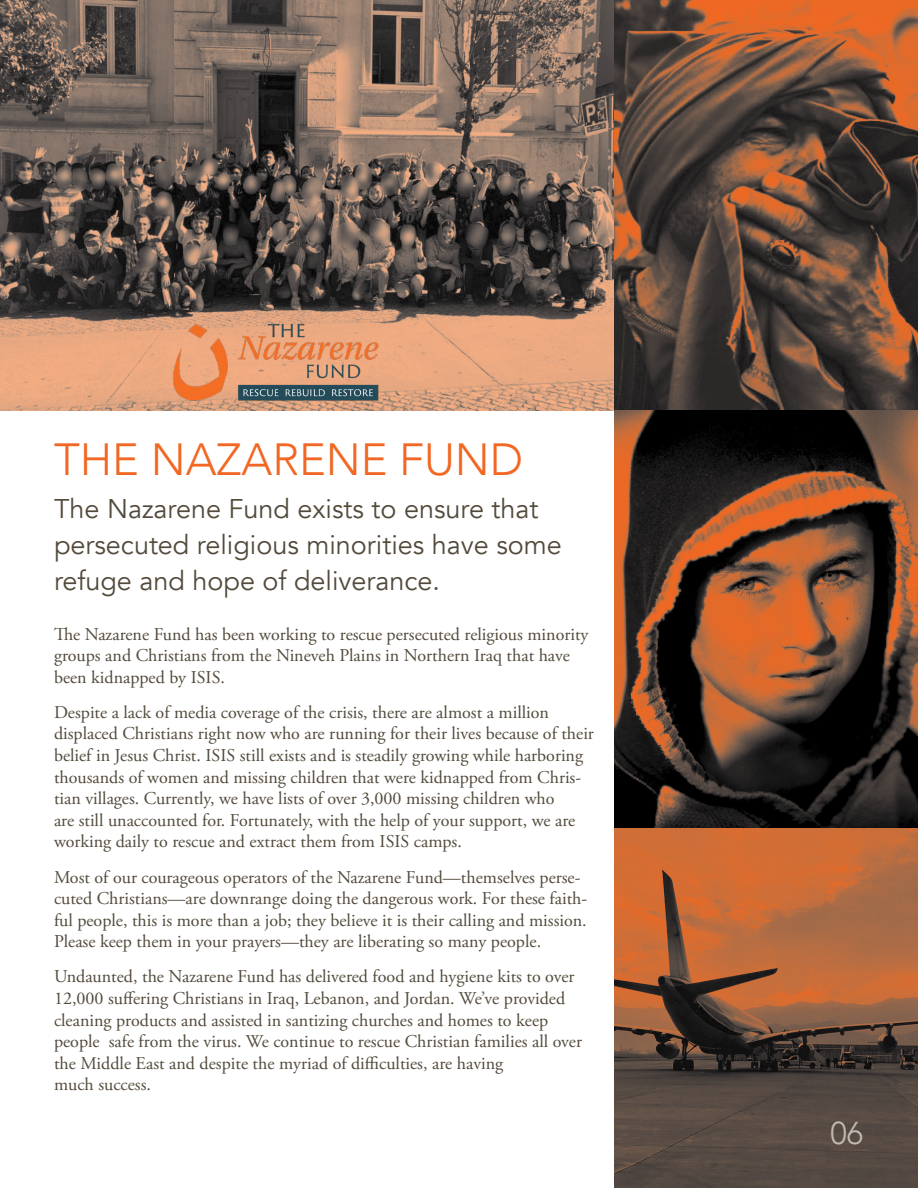
<style>
.page{position:relative;width:918px;height:1188px;background:#fff}
.page>*{position:absolute;margin:0;border:0;box-sizing:border-box;transform-origin:0 0}
.t1{font:300 45px "Avenir";color:#f16723}
.t2{font:300 31.5px "Avenir";color:#c2bbb1}
.t3{font:27px/36px "Avenir";color:#534a3b}
.t4{font:18px/21.6px "Adobe Garamond Pro";color:#534a3b}
</style>
<div class="page">
<img style="left:615px;top:827px;width:303px;height:361px">
<img style="left:0;top:0;width:615px;height:410px">
<svg style="left:615px;top:0;width:303px;height:410px"></svg>
<svg style="left:615px;top:410px;width:303px;height:417px"></svg>
<img style="left:154px;top:294px;width:243px;height:117px">
<h1 class="t1" style="left:54px;top:433px;width:471px">THE NAZARENE FUND</h1>
<h3 class="t3" style="left:54px;top:491px;width:509px">The Nazarene Fund exists to ensure that persecuted religious minorities have some refuge and hope of deliverance.</h3>
<p class="t4" style="left:54px;top:624px;width:536px">The Nazarene Fund has been working to rescue persecuted religious minority groups and Christians from the Nineveh Plains in Northern Iraq that have been kidnapped by ISIS.</p>
<p class="t4" style="left:54px;top:702px;width:541px">Despite a lack of media coverage of the crisis, there are almost a million displaced Christians right now who are running for their lives because of their belief in Jesus Christ. ISIS still exists and is steadily growing while harboring thousands of women and missing children that were kidnapped from Chris&shy;tian villages. Currently, we have lists of over 3,000 missing children who<br>are still unaccounted for. Fortunately, with the help of your support, we are working daily to rescue and extract them from ISIS camps.</p>
<p class="t4" style="left:54px;top:867px;width:535px">Most of our courageous operators of the Nazarene Fund—themselves perse&shy;cuted Christians—are downrange doing the dangerous work. For these faith&shy;ful people, this is more than a job; they believe it is their calling and mission.<br>Please keep them in your prayers—they are liberating so many people.</p>
<p class="t4" style="left:54px;top:967px;width:530px">Undaunted, the Nazarene Fund has delivered food and hygiene kits to over 12,000 suffering Christians in Iraq, Lebanon, and Jordan. We’ve provided cleaning products and assisted in santizing churches and homes to keep people safe from the virus. We continue to rescue Christian families all over the Middle East and despite the myriad of difficulties, are having<br>much success.</p>
<h2 class="t2" style="left:831px;top:1114px;width:34px">06</h2>
</div>
